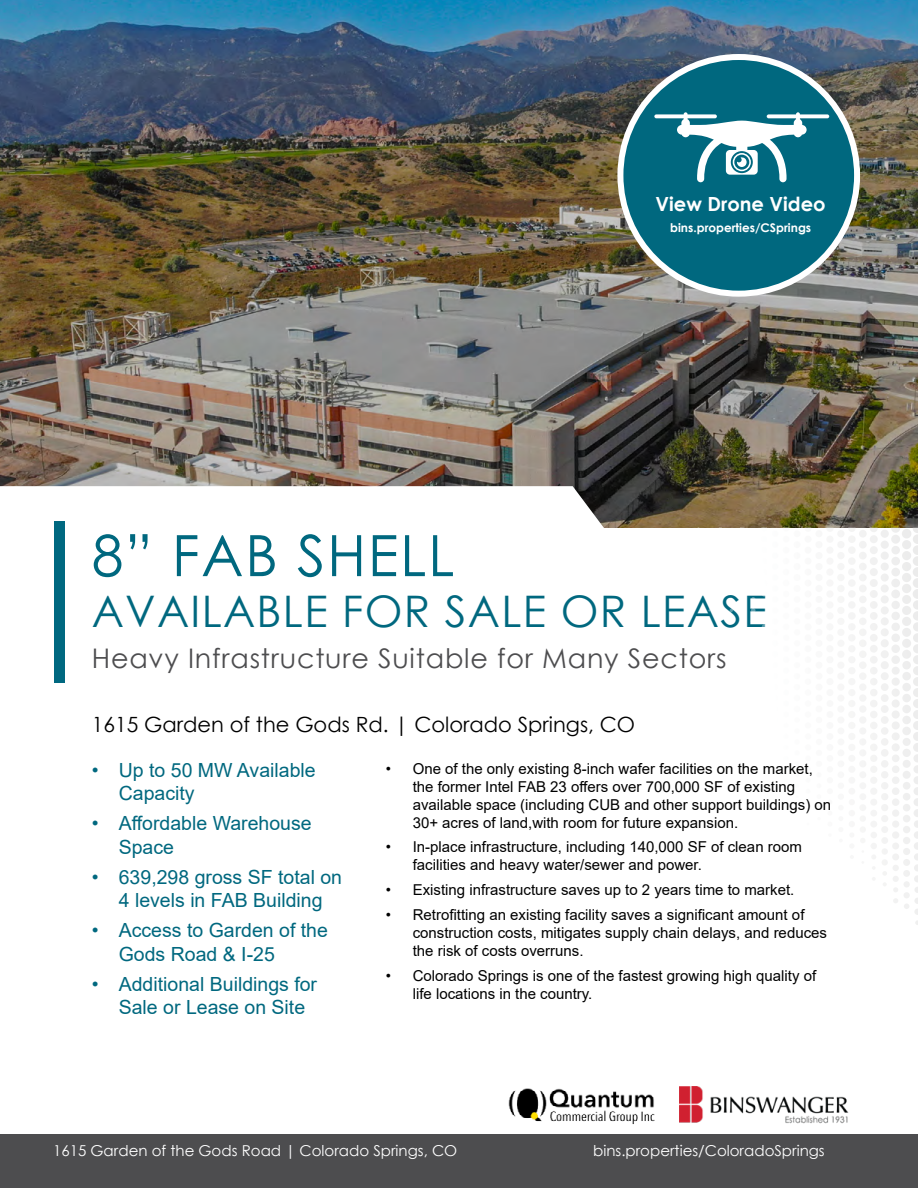
<style>
.page{position:relative;width:918px;height:1188px;background:#fff}
.page>*{position:absolute;margin:0;border:0;box-sizing:border-box;transform-origin:0 0}
.t1{font:57px "Century Gothic";letter-spacing:.03em;color:#00687f}
.t2{font:43.5px "Century Gothic";letter-spacing:.03em;color:#00687f}
.t3{font:27px "Century Gothic";letter-spacing:.03em;color:#4d4d4f}
.t4{font:21px "Century Gothic";color:#000}
.t5{font:19.5px/23.4px "Arial";color:#00687f}
.t6{font:700 19.5px "Century Gothic";color:#fff}
.t7{font:15px/18px "Arial";color:#000}
.t8{font:15px "Century Gothic";color:#fff}
.t9{font:700 12px "Century Gothic";color:#fff}
</style>
<div class="page">
<div style="left:0;top:1134px;width:918px;height:54px;background:#4d4d4f"></div>
<img style="left:0;top:0;width:918px;height:527px">
<svg style="left:0;top:486px;width:622px;height:42px"></svg>
<div style="left:54px;top:521px;width:11px;height:162px;background:#006880"></div>
<svg style="left:740px;top:527px;width:178px;height:398px"></svg>
<img style="left:679px;top:1087px;width:169px;height:37px">
<img style="left:508px;top:1088px;width:147px;height:36px">
<div style="left:620px;top:57px;width:237px;height:237px;background:#00687f;border-radius:50%"></div>
<div style="left:617px;top:54px;width:243px;height:243px;border:6px solid #fff;border-radius:50%"></div>
<svg style="left:654px;top:112px;width:175px;height:70px"></svg>
<h3 class="t6" style="left:656px;top:190px;width:172px">View Drone Video</h3>
<p class="t9" style="left:670px;top:218px;width:143px">bins.properties/CSprings</p>
<h1 class="t1" style="left:92px;top:516px;width:364px">8” FAB SHELL</h1>
<h2 class="t2" style="left:92px;top:581px;width:676px">AVAILABLE FOR SALE OR LEASE</h2>
<h3 class="t3" style="left:92px;top:639px;width:636px">Heavy Infrastructure Suitable for Many Sectors</h3>
<h3 class="t4" style="left:92px;top:710px;width:545px">1615 Garden of the Gods Rd. | Colorado Springs, CO</h3>
<h3 class="t5" style="left:119px;top:758px;width:198px;text-indent:-27px">• Up to 50 MW Available<br>Capacity</h3>
<h3 class="t5" style="left:119px;top:812px;width:194px;text-indent:-27px">• Affordable Warehouse<br>Space</h3>
<h3 class="t5" style="left:92px;top:865px;width:252px;text-align:center">• 639,298 gross SF total on<br>4 levels in FAB Building</h3>
<h3 class="t5" style="left:119px;top:919px;width:211px;text-indent:-27px">• Access to Garden of the<br>Gods Road &amp; I-25</h3>
<h3 class="t5" style="left:119px;top:972px;width:200px;text-indent:-27px">• Additional Buildings for<br>Sale or Lease on Site</h3>
<p class="t7" style="left:413px;top:759px;width:420px;text-indent:-27px">• One of the only existing 8-inch wafer facilities on the market, the former Intel FAB 23 offers over 700,000 SF of existing available space (including CUB and other support buildings) on 30+ acres of land,with room for future expansion.</p>
<p class="t7" style="left:413px;top:838px;width:391px;text-indent:-27px">• In-place infrastructure, including 140,000 SF of clean room facilities and heavy water/sewer and power.</p>
<p class="t7" style="left:386px;top:881px;width:410px">• Existing infrastructure saves up to 2 years time to market.</p>
<p class="t7" style="left:413px;top:905px;width:416px;text-indent:-27px">• Retrofitting an existing facility saves a significant amount of construction costs, mitigates supply chain delays, and reduces the risk of costs overruns.</p>
<p class="t7" style="left:413px;top:966px;width:405px;text-indent:-27px">• Colorado Springs is one of the fastest growing high quality of life locations in the country.</p>
<p class="t8" style="left:53px;top:1140px;width:406px">1615 Garden of the Gods Road | Colorado Springs, CO</p>
<p class="t8" style="left:593px;top:1140px;width:233px">bins.properties/ColoradoSprings</p>
</div>
